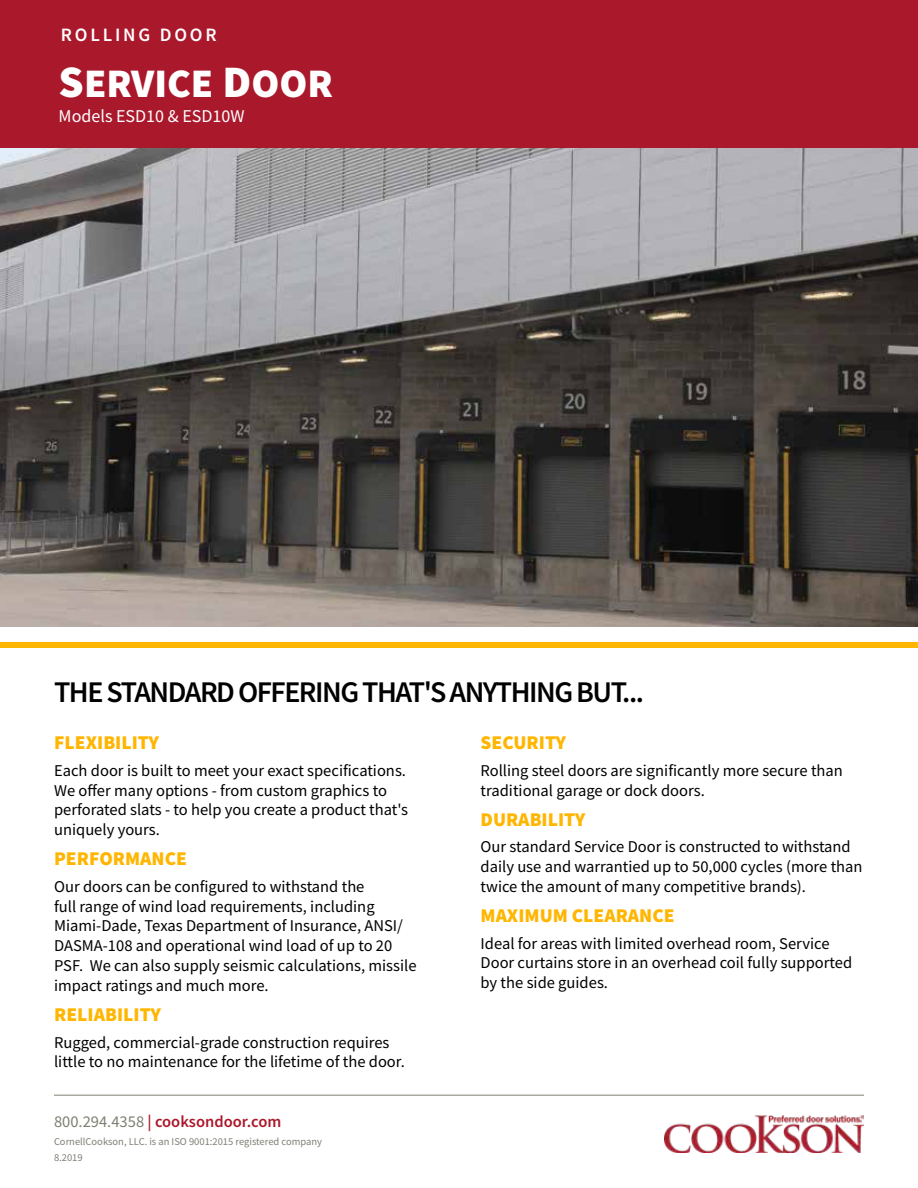
<style>
.page{position:relative;width:918px;height:1188px;background:#fff}
.page>*{position:absolute;margin:0;border:0;box-sizing:border-box;transform-origin:0 0}
.t1{font:900 40.5px "Source Sans Pro";color:#fff}
.t2{font:600 30px "Source Sans Pro";letter-spacing:-.05em;color:#000}
.t3{font:900 19.5px "Source Sans Pro";color:#ffb600}
.t4{font:600 18.9px "Source Sans Pro";letter-spacing:.15em;color:#fff}
.t5{font:18px "Source Sans Pro";color:#fff}
.t6{font:16.5px/19.8px "Source Sans Pro";color:#000}
.t7{font:600 16.5px "Source Sans Pro";color:#aa182c}
.t8{font:10.5px "Source Sans Pro";color:#7e7f73}
.s1{font-size:45px}
.s2{font-weight:400;color:#7e7f73}
</style>
<div class="page">
<hr style="left:54px;top:1095px;width:810px;height:1px;background:#7e7f73">
<div style="left:0;top:0;width:918px;height:148px;background:#aa182c"></div>
<div style="left:0;top:643px;width:918px;height:5px;background:#ffb600"></div>
<img style="left:664px;top:1115px;width:199px;height:38px">
<img style="left:0;top:148px;width:918px;height:478px">
<p class="t4" style="left:61px;top:22px;width:157px">ROLLING DOOR</p>
<h1 class="t1" style="left:59px;top:55px;width:276px"><span class="s1">S</span>ERVICE <span class="s1">D</span>OOR</h1>
<p class="t5" style="left:59px;top:105px;width:187px">Models ESD10 &amp; ESD10W</p>
<h2 class="t2" style="left:54px;top:673px;width:592px">THE STANDARD OFFERING THAT'S ANYTHING BUT...</h2>
<p class="t3" style="left:54px;top:729px;width:107px">FLEXIBILITY</p>
<p class="t6" style="left:54px;top:760px;width:356px">Each door is built to meet your exact specifications.<br>We offer many options - from custom graphics to perforated slats - to help you create a product that's uniquely yours.</p>
<p class="t3" style="left:54px;top:845px;width:134px">PERFORMANCE</p>
<p class="t6" style="left:54px;top:876px;width:364px">Our doors can be configured to withstand the<br>full range of wind load requirements, including Miami-Dade, Texas Department of Insurance, ANSI/ DASMA-108 and operational wind load of up to 20<br>PSF. We can also supply seismic calculations, missile impact ratings and much more.</p>
<p class="t3" style="left:54px;top:1001px;width:108px">RELIABILITY</p>
<p class="t6" style="left:54px;top:1032px;width:352px">Rugged, commercial-grade construction requires little to no maintenance for the lifetime of the door.</p>
<p class="t7" style="left:54px;top:1111px;width:229px"><span class="s2">800.294.4358</span> | cooksondoor.com</p>
<p class="t8" style="left:54px;top:1135px;width:270px">CornellCookson, LLC. is an ISO 9001:2015 registered company</p>
<p class="t8" style="left:54px;top:1151px;width:30px">8.2019</p>
<p class="t3" style="left:481px;top:729px;width:87px">SECURITY</p>
<p class="t6" style="left:481px;top:760px;width:364px">Rolling steel doors are significantly more secure than traditional garage or dock doors.</p>
<p class="t3" style="left:481px;top:806px;width:106px">DURABILITY</p>
<p class="t6" style="left:481px;top:837px;width:383px">Our standard Service Door is constructed to withstand daily use and warrantied up to 50,000 cycles (more than twice the amount of many competitive brands).</p>
<p class="t3" style="left:481px;top:902px;width:196px">MAXIMUM CLEARANCE</p>
<p class="t6" style="left:481px;top:933px;width:373px">Ideal for areas with limited overhead room, Service<br>Door curtains store in an overhead coil fully supported by the side guides.</p>
</div>
